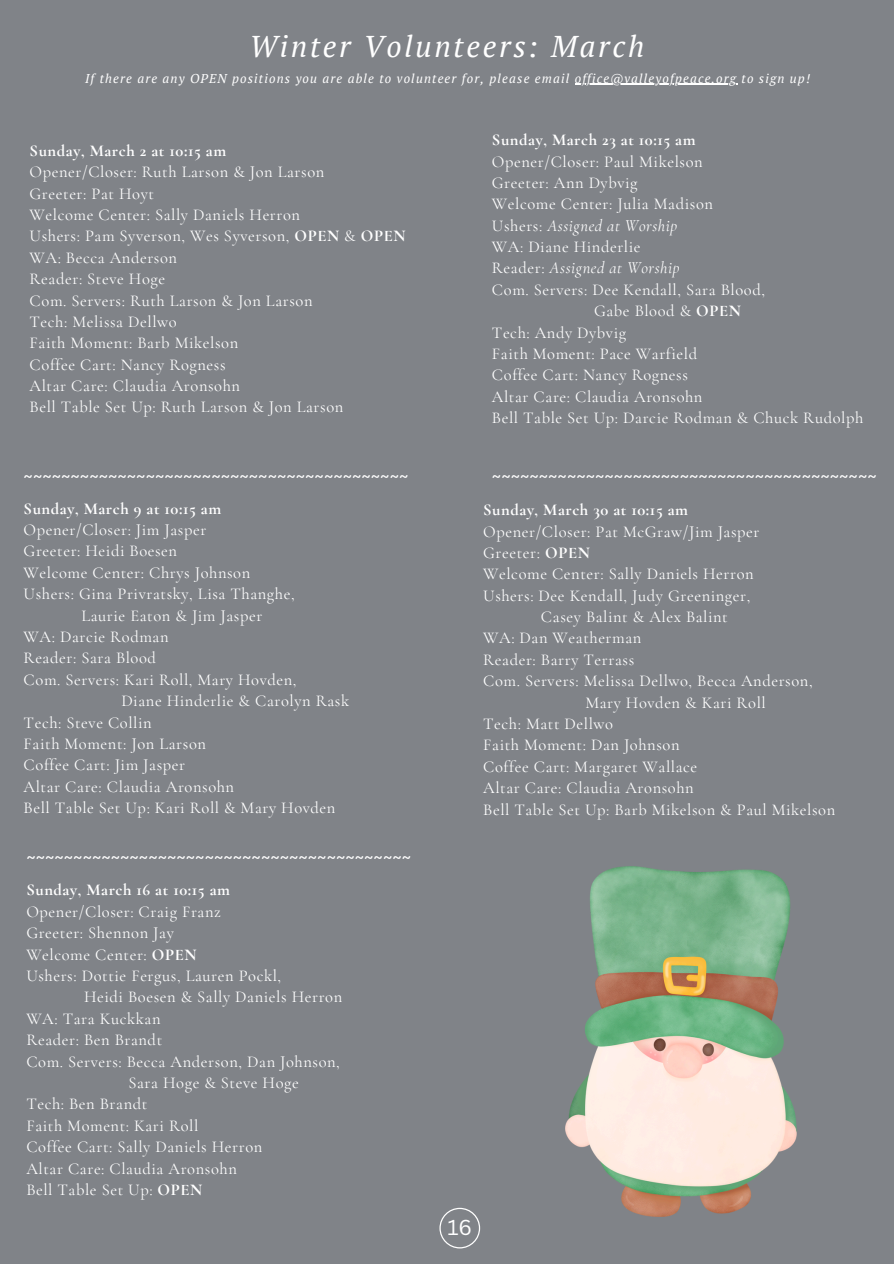
<style>
.page{position:relative;width:894px;height:1264px;background:#fff}
.page>*{position:absolute;margin:0;border:0;box-sizing:border-box;transform-origin:0 0}
.t1{font:italic 30px "PT Serif";letter-spacing:.09em;color:#fff}
.t2{font:21px "Canva Sans";color:#fff}
.t3{font:18px "Canva Sans";color:#fff}
.t4{font:16.5px/21.3px "Cormorant Garamond";letter-spacing:.035em;color:#fff}
.t5{font:700 16.5px "Cormorant Garamond";letter-spacing:.035em;color:#fff}
.t6{font:italic 16.5px "Cormorant Garamond";letter-spacing:.035em;color:#fff}
.t7{font:italic 12.75px "PT Serif";letter-spacing:.09em;color:#fff}
.s1{font-weight:700}
.s2{font-style:normal}
</style>
<div class="page">
<div style="left:0;top:0;width:893px;height:1263px;background:#808388"></div>
<svg style="left:439px;top:1207px;width:41px;height:41px"></svg>
<hr style="left:574px;top:84px;width:163px;height:1px;background:#fff">
<img style="left:565px;top:866px;width:230px;height:350px">
<p class="t1" style="left:249px;top:26px;width:396px">Winter Volunteers: March</p>
<p class="t7" style="left:85px;top:69px;width:726px">If there are any OPEN positions you are able to volunteer for, please email office@valleyofpeace.org to sign up!</p>
<p class="t4" style="left:30px;top:140px;width:377px"><span class="s1">Sunday, March 2 at 10:15 am<br></span>Opener/Closer: Ruth Larson &amp; Jon Larson<br>Greeter: Pat Hoyt<br>Welcome Center: Sally Daniels Herron<br>Ushers: Pam Syverson, Wes Syverson, <span class="s1">OPEN</span> &amp; <span class="s1">OPEN<br></span>WA: Becca Anderson<br>Reader: Steve Hoge<br>Com. Servers: Ruth Larson &amp; Jon Larson<br>Tech: Melissa Dellwo<br>Faith Moment: Barb Mikelson<br>Coffee Cart: Nancy Rogness<br>Altar Care: Claudia Aronsohn<br>Bell Table Set Up: Ruth Larson &amp; Jon Larson</p>
<h1 class="t5" style="left:492px;top:130px;width:205px">Sunday, March 23 at 10:15 am</h1>
<h1 class="t4" style="left:492px;top:151px;width:212px">Opener/Closer: Paul Mikelson</h1>
<h1 class="t4" style="left:492px;top:172px;width:147px">Greeter: Ann Dybvig</h1>
<h1 class="t4" style="left:492px;top:193px;width:222px">Welcome Center: Julia Madison</h1>
<h1 class="t6" style="left:492px;top:215px;width:187px"><span class="s2">Ushers:</span> Assigned at Worship</h1>
<h1 class="t4" style="left:492px;top:236px;width:150px">WA: Diane Hinderlie</h1>
<h1 class="t6" style="left:492px;top:258px;width:189px"><span class="s2">Reader:</span> Assigned at Worship</h1>
<h1 class="t4" style="left:492px;top:279px;width:274px">Com. Servers: Dee Kendall, Sara Blood,</h1>
<h1 class="t4" style="left:594px;top:300px;width:148px">Gabe Blood &amp; <span class="s1">OPEN</span></h1>
<h1 class="t4" style="left:492px;top:322px;width:136px">Tech: Andy Dybvig</h1>
<h1 class="t4" style="left:492px;top:343px;width:207px">Faith Moment: Pace Warfield</h1>
<h1 class="t4" style="left:492px;top:364px;width:197px">Coffee Cart: Nancy Rogness</h1>
<h1 class="t4" style="left:492px;top:386px;width:212px">Altar Care: Claudia Aronsohn</h1>
<h1 class="t4" style="left:492px;top:407px;width:373px">Bell Table Set Up: Darcie Rodman &amp; Chuck Rudolph</h1>
<p class="t3" style="left:24px;top:463px;width:386px">~~~~~~~~~~~~~~~~~~~~~~~~~~~~~~~~~~~~~~~~~</p>
<h1 class="t3" style="left:492px;top:463px;width:386px">~~~~~~~~~~~~~~~~~~~~~~~~~~~~~~~~~~~~~~~~~</h1>
<p class="t5" style="left:24px;top:498px;width:199px">Sunday, March 9 at 10:15 am</p>
<p class="t4" style="left:24px;top:519px;width:184px">Opener/Closer: Jim Jasper</p>
<p class="t4" style="left:24px;top:540px;width:155px">Greeter: Heidi Boesen</p>
<p class="t4" style="left:24px;top:562px;width:228px">Welcome Center: Chrys Johnson</p>
<p class="t4" style="left:24px;top:583px;width:272px">Ushers: Gina Privratsky, Lisa Thanghe,</p>
<p class="t4" style="left:81px;top:604px;width:182px">Laurie Eaton &amp; Jim Jasper</p>
<p class="t4" style="left:24px;top:626px;width:146px">WA: Darcie Rodman</p>
<p class="t4" style="left:24px;top:647px;width:134px">Reader: Sara Blood</p>
<p class="t4" style="left:24px;top:669px;width:274px">Com. Servers: Kari Roll, Mary Hovden,</p>
<p class="t4" style="left:121px;top:690px;width:229px">Diane Hinderlie &amp; Carolyn Rask</p>
<p class="t4" style="left:24px;top:711px;width:129px">Tech: Steve Collin</p>
<p class="t4" style="left:24px;top:733px;width:184px">Faith Moment: Jon Larson</p>
<p class="t4" style="left:24px;top:754px;width:163px">Coffee Cart: Jim Jasper</p>
<p class="t4" style="left:24px;top:775px;width:212px">Altar Care: Claudia Aronsohn</p>
<p class="t4" style="left:24px;top:797px;width:313px">Bell Table Set Up: Kari Roll &amp; Mary Hovden</p>
<p class="t5" style="left:483px;top:500px;width:206px">Sunday, March 30 at 10:15 am</p>
<p class="t4" style="left:483px;top:520px;width:278px">Opener/Closer: Pat McGraw/Jim Jasper</p>
<p class="t4" style="left:483px;top:542px;width:108px">Greeter: <span class="s1">OPEN</span></p>
<p class="t4" style="left:483px;top:563px;width:272px">Welcome Center: Sally Daniels Herron</p>
<p class="t4" style="left:483px;top:584px;width:268px">Ushers: Dee Kendall, Judy Greeninger,</p>
<p class="t4" style="left:541px;top:606px;width:188px">Casey Balint &amp; Alex Balint</p>
<p class="t4" style="left:483px;top:627px;width:160px">WA: Dan Weatherman</p>
<p class="t4" style="left:483px;top:649px;width:152px">Reader: Barry Terrass</p>
<p class="t4" style="left:483px;top:670px;width:331px">Com. Servers: Melissa Dellwo, Becca Anderson,</p>
<p class="t4" style="left:585px;top:691px;width:182px">Mary Hovden &amp; Kari Roll</p>
<p class="t4" style="left:483px;top:713px;width:131px">Tech: Matt Dellwo</p>
<p class="t4" style="left:483px;top:734px;width:198px">Faith Moment: Dan Johnson</p>
<p class="t4" style="left:483px;top:755px;width:215px">Coffee Cart: Margaret Wallace</p>
<p class="t4" style="left:483px;top:777px;width:212px">Altar Care: Claudia Aronsohn</p>
<p class="t4" style="left:483px;top:798px;width:353px">Bell Table Set Up: Barb Mikelson &amp; Paul Mikelson</p>
<h1 class="t3" style="left:26px;top:845px;width:386px">~~~~~~~~~~~~~~~~~~~~~~~~~~~~~~~~~~~~~~~~~</h1>
<p class="t5" style="left:26px;top:880px;width:205px">Sunday, March 16 at 10:15 am</p>
<p class="t4" style="left:26px;top:901px;width:196px">Opener/Closer: Craig Franz</p>
<p class="t4" style="left:26px;top:922px;width:149px">Greeter: Shennon Jay</p>
<p class="t4" style="left:26px;top:943px;width:172px">Welcome Center: <span class="s1">OPEN</span></p>
<p class="t4" style="left:26px;top:965px;width:256px">Ushers: Dottie Fergus, Lauren Pockl,</p>
<p class="t4" style="left:84px;top:986px;width:259px">Heidi Boesen &amp; Sally Daniels Herron</p>
<p class="t4" style="left:26px;top:1007px;width:136px">WA: Tara Kuckkan</p>
<p class="t4" style="left:26px;top:1029px;width:137px">Reader: Ben Brandt</p>
<p class="t4" style="left:26px;top:1050px;width:315px">Com. Servers: Becca Anderson, Dan Johnson,</p>
<p class="t4" style="left:128px;top:1072px;width:172px">Sara Hoge &amp; Steve Hoge</p>
<p class="t4" style="left:26px;top:1093px;width:122px">Tech: Ben Brandt</p>
<p class="t4" style="left:26px;top:1114px;width:173px">Faith Moment: Kari Roll</p>
<p class="t4" style="left:26px;top:1136px;width:237px">Coffee Cart: Sally Daniels Herron</p>
<p class="t4" style="left:26px;top:1157px;width:212px">Altar Care: Claudia Aronsohn</p>
<p class="t4" style="left:26px;top:1178px;width:177px">Bell Table Set Up: <span class="s1">OPEN</span></p>
<h1 class="t2" style="left:447px;top:1212px;width:26px">16</h1>
</div>
